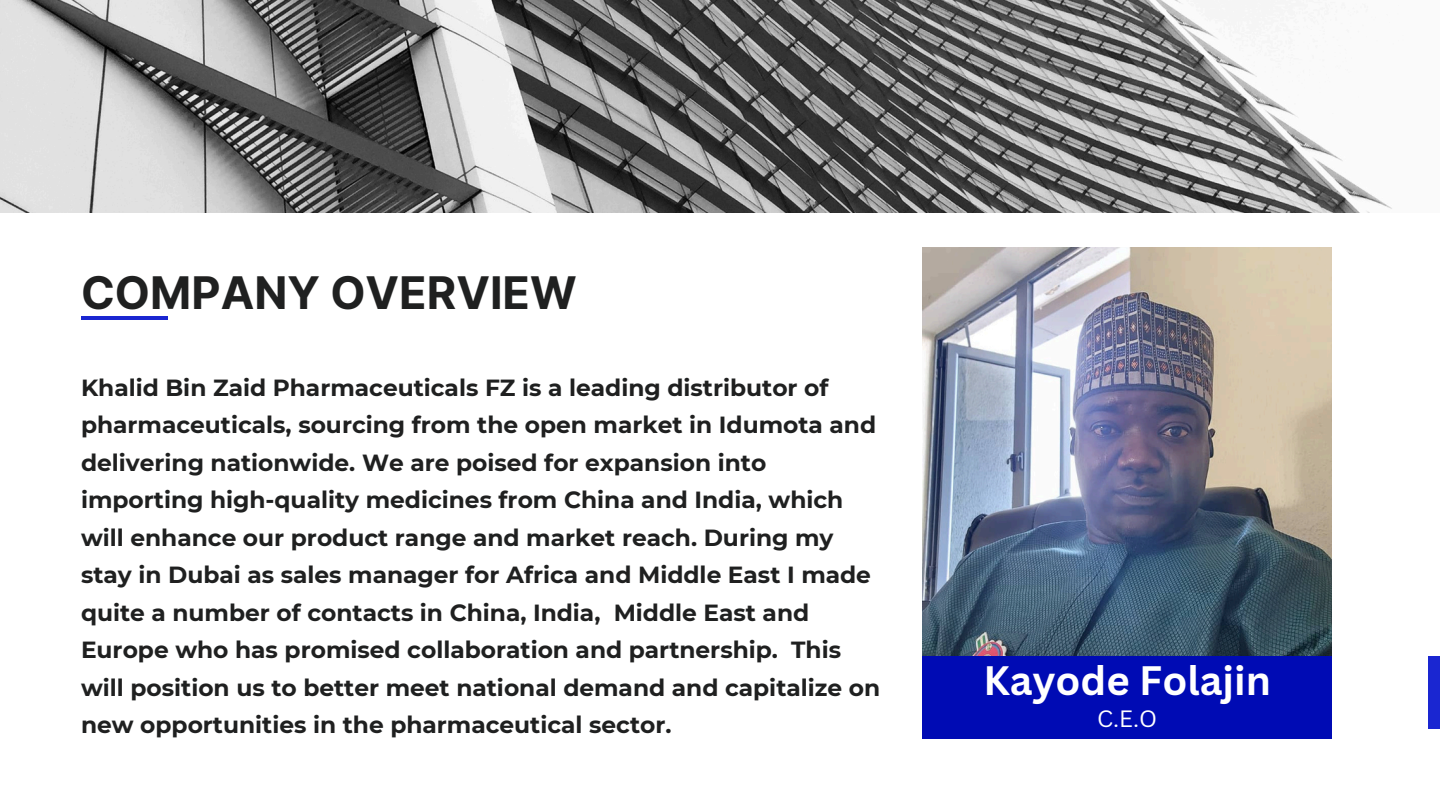
<style>
.page{position:relative;width:1440px;height:810px;background:#fff}
.page>*{position:absolute;margin:0;border:0;box-sizing:border-box;transform-origin:0 0}
.t1{font:700 45px "Inter";color:#1f2020}
.t2{font:700 40px "Canva Sans";color:#fff}
.t3{font:700 23.3px/37.5px "Montserrat";color:#1f2020}
.t4{font:23px "Canva Sans";color:#fff}
</style>
<div class="page">
<div style="left:1429px;top:657px;width:11px;height:72px;background:#1a26d1"></div>
<img style="left:0;top:0;width:1392px;height:212px">
<hr style="left:81px;top:316px;width:87px;height:4px;background:#1a26d1">
<img style="left:922px;top:247px;width:410px;height:410px">
<div style="left:922px;top:657px;width:410px;height:82px;background:#000bb4"></div>
<p class="t1" style="left:81px;top:265px;width:497px">COMPANY OVERVIEW</p>
<p class="t3" style="left:81px;top:369px;width:801px">Khalid Bin Zaid Pharmaceuticals FZ is a leading distributor of pharmaceuticals, sourcing from the open market in Idumota and delivering nationwide. We are poised for expansion into importing high-quality medicines from China and India, which will enhance our product range and market reach. During my stay in Dubai as sales manager for Africa and Middle East I made quite a number of contacts in China, India, Middle East and Europe who has promised collaboration and partnership. This will position us to better meet national demand and capitalize on new opportunities in the pharmaceutical sector.</p>
<h2 class="t2" style="left:983px;top:653px;width:289px">Kayode Folajin</h2>
<h3 class="t4" style="left:1097px;top:702px;width:62px">C.E.O</h3>
</div>
